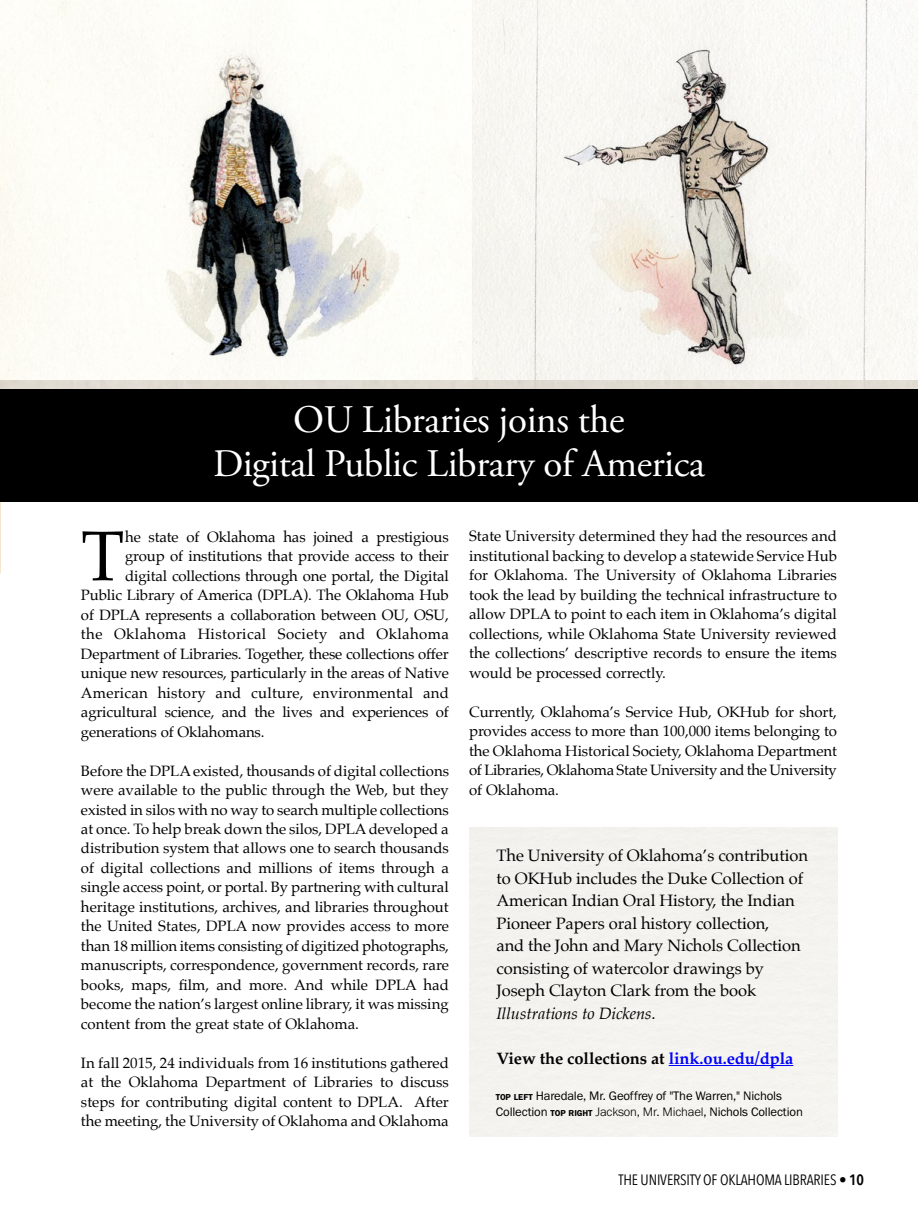
<style>
.page{position:relative;width:918px;height:1215px;background:#fff}
.page>*{position:absolute;margin:0;border:0;box-sizing:border-box;transform-origin:0 0}
.t1{font:70.8px "Palatino";color:#000}
.t2{font:39px/43.5px "Adobe Garamond Pro";letter-spacing:-.01em;color:#fff;text-align:center}
.t3{font:16.5px/22.5px "Palatino";letter-spacing:-.005em;color:#000}
.t4{font:700 16.5px "Palatino";letter-spacing:-.005em;color:#000}
.t5{font:15px/19.5px "Palatino";letter-spacing:-.01em;color:#000;text-align:justify}
.t6{font:15px "Palatino";letter-spacing:.015em;color:#000}
.t7{font:15px "Palatino";letter-spacing:.025em;color:#000}
.t8{font:15px "Avenir Next Condensed";letter-spacing:-.01em;color:#000}
.t9{font:12.75px/16.5px "Franklin Gothic URW Boo";letter-spacing:-.01em;color:#000}
.s1{font-style:italic}
.s2{color:#00f}
.s3{font-family:"Franklin Gothic URW Dem";font-size:8.85px}
.s4{font-family:"Franklin Gothic URW";font-weight:300}
.s5{font-weight:600}
</style>
<div class="page">
<img style="left:0;top:0;width:472px;height:381px">
<img style="left:472px;top:0;width:446px;height:381px">
<div style="left:0;top:389px;width:918px;height:113px;background:#000"></div>
<hr style="left:669px;top:1065px;width:124px;height:1px;background:#00f">
<h2 class="t2" style="left:213px;top:399px;width:493px">OU Libraries joins the<br>Digital Public Library of America</h2>
<h1 class="t1" style="left:81px;top:497px;width:45px">T</h1>
<p class="t5" style="left:125px;top:527px;width:325px">he state of Oklahoma has joined a prestigious</p>
<p class="t5" style="left:125px;top:546px;width:325px">group of institutions that provide access to their</p>
<p class="t5" style="left:125px;top:566px;width:325px">digital collections through one portal, the Digital</p>
<p class="t5" style="left:81px;top:585px;width:369px">Public Library of America (DPLA). The Oklahoma Hub</p>
<p class="t5" style="left:81px;top:605px;width:369px">of DPLA represents a collaboration between OU, OSU,</p>
<p class="t7" style="left:81px;top:621px;width:369px">the Oklahoma Historical Society and Oklahoma</p>
<p class="t5" style="left:81px;top:644px;width:369px">Department of Libraries. Together, these collections offer</p>
<p class="t5" style="left:81px;top:663px;width:369px">unique new resources, particularly in the areas of Native</p>
<p class="t6" style="left:81px;top:680px;width:369px">American history and culture, environmental and</p>
<p class="t5" style="left:81px;top:702px;width:369px">agricultural science, and the lives and experiences of</p>
<p class="t5" style="left:81px;top:722px;width:185px">generations of Oklahomans.</p>
<p class="t5" style="left:81px;top:761px;width:370px">Before the DPLA existed, thousands of digital collections were available to the public through the Web, but they existed in silos with no way to search multiple collections at once. To help break down the silos, DPLA developed a distribution system that allows one to search thousands of digital collections and millions of items through a single access point, or portal. By partnering with cultural heritage institutions, archives, and libraries throughout the United States, DPLA now provides access to more than 18 million items consisting of digitized photographs, manuscripts, correspondence, government records, rare books, maps, film, and more. And while DPLA had become the nation’s largest online library, it was missing content from the great state of Oklahoma.</p>
<p class="t5" style="left:81px;top:1053px;width:369px">In fall 2015, 24 individuals from 16 institutions gathered at the Oklahoma Department of Libraries to discuss steps for contributing digital content to DPLA. After the meeting, the University of Oklahoma and Oklahoma</p>
<p class="t5" style="left:469px;top:527px;width:369px">State University determined they had the resources and institutional backing to develop a statewide Service Hub for Oklahoma. The University of Oklahoma Libraries took the lead by building the technical infrastructure to allow DPLA to point to each item in Oklahoma’s digital collections, while Oklahoma State University reviewed the collections’ descriptive records to ensure the items would be processed correctly.</p>
<p class="t5" style="left:469px;top:702px;width:369px">Currently, Oklahoma’s Service Hub, OKHub for short, provides access to more than 100,000 items belonging to the Oklahoma Historical Society, Oklahoma Department of Libraries, Oklahoma State University and the University of Oklahoma.</p>
<p class="t3" style="left:497px;top:844px;width:313px">The University of Oklahoma’s contribution to OKHub includes the Duke Collection of American Indian Oral History, the Indian Pioneer Papers oral history collection,<br>and the John and Mary Nichols Collection consisting of watercolor drawings by Joseph Clayton Clark from the book <span class="s1">Illustrations to Dickens</span>.</p>
<p class="t4" style="left:497px;top:1044px;width:298px">View the collections at <span class="s2">link.ou.edu/dpla</span></p>
<p class="t9" style="left:496px;top:1087px;width:309px"><span class="s3">TOP LEFT</span> Haredale, Mr. Geoffrey of "The Warren," Nichols<br>Collection <span class="s3">TOP RIGHT</span> <span class="s4">Jackson, Mr. Michael</span>, Nichols Collection</p>
<p class="t8" style="left:618px;top:1167px;width:247px">THE UNIVERSITY OF OKLAHOMA LIBRARIES • <span class="s5">10</span></p>
</div>
